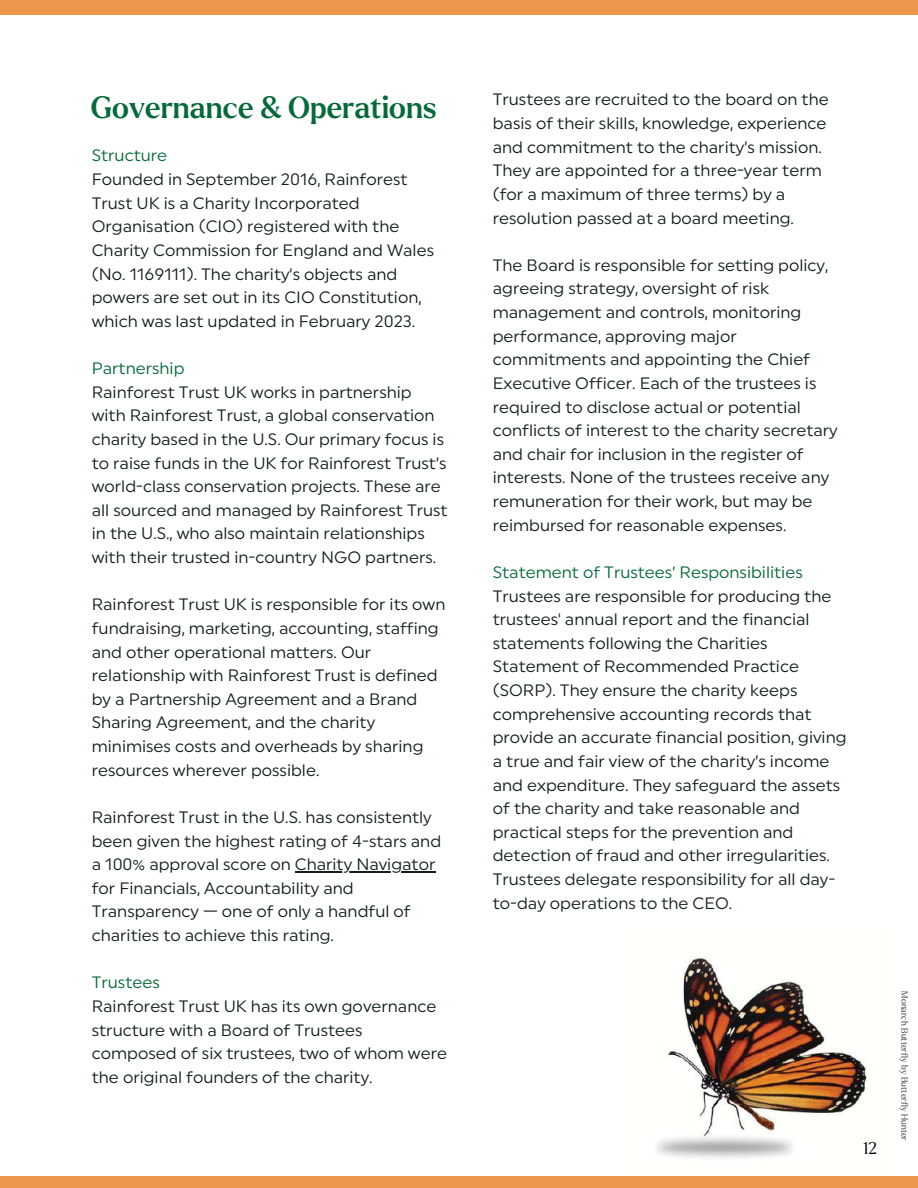
<style>
.page{position:relative;width:918px;height:1188px;background:#fff}
.page>*{position:absolute;margin:0;border:0;box-sizing:border-box;transform-origin:0 0}
.t1{font:500 30px "Larken";color:#046a38}
.t2{font:16.5px/23.7px "Uniform";color:#112019}
.t3{font:16.5px "Uniform";color:#046a38}
.t4{font:300 16.5px "Larken";color:#000}
.t5{font:300 9px "Larken";letter-spacing:.01em;color:#3f3e3f}
</style>
<div class="page">
<img style="left:656px;top:956px;width:212px;height:203px">
<div style="left:0;top:1176px;width:918px;height:12px;background:#eb964b"></div>
<hr style="left:295px;top:871px;width:140px;height:1px;background:#112019">
<div style="left:0;top:0;width:918px;height:14px;background:#eb964b"></div>
<h1 class="t1" style="left:91px;top:94px;width:347px">Governance &amp; Operations</h1>
<p class="t2" style="left:493px;top:89px;width:337px">Trustees are recruited to the board on the basis of their skills, knowledge, experience and commitment to the charity’s mission.<br>They are appointed for a three-year term (for a maximum of three terms) by a resolution passed at a board meeting.</p>
<p class="t2" style="left:493px;top:255px;width:347px">The Board is responsible for setting policy, agreeing strategy, oversight of risk management and controls, monitoring performance, approving major commitments and appointing the Chief Executive Officer. Each of the trustees is required to disclose actual or potential conflicts of interest to the charity secretary and chair for inclusion in the register of interests. None of the trustees receive any remuneration for their work, but may be reimbursed for reasonable expenses.</p>
<p class="t3" style="left:493px;top:566px;width:311px">Statement of Trustees’ Responsibilities</p>
<p class="t2" style="left:493px;top:586px;width:355px">Trustees are responsible for producing the trustees' annual report and the financial statements following the Charities Statement of Recommended Practice (SORP). They ensure the charity keeps comprehensive accounting records that provide an accurate financial position, giving a true and fair view of the charity’s income and expenditure. They safeguard the assets of the charity and take reasonable and practical steps for the prevention and detection of fraud and other irregularities.<br>Trustees delegate responsibility for all day&shy;to-day operations to the CEO.</p>
<p class="t3" style="left:92px;top:149px;width:77px">Structure</p>
<p class="t2" style="left:92px;top:169px;width:344px">Founded in September 2016, Rainforest Trust UK is a Charity Incorporated Organisation (CIO) registered with the Charity Commission for England and Wales (No. 1169111). The charity’s objects and powers are set out in its CIO Constitution, which was last updated in February 2023.</p>
<p class="t3" style="left:92px;top:362px;width:94px">Partnership</p>
<p class="t2" style="left:92px;top:382px;width:357px">Rainforest Trust UK works in partnership with Rainforest Trust, a global conservation charity based in the U.S. Our primary focus is to raise funds in the UK for Rainforest Trust’s world-class conservation projects. These are all sourced and managed by Rainforest Trust in the U.S., who also maintain relationships with their trusted in-country NGO partners.</p>
<p class="t2" style="left:92px;top:594px;width:355px">Rainforest Trust UK is responsible for its own fundraising, marketing, accounting, staffing and other operational matters. Our relationship with Rainforest Trust is defined by a Partnership Agreement and a Brand Sharing Agreement, and the charity minimises costs and overheads by sharing resources wherever possible.</p>
<p class="t2" style="left:92px;top:807px;width:351px">Rainforest Trust in the U.S. has consistently been given the highest rating of 4-stars and a 100% approval score on Charity Navigator for Financials, Accountability and Transparency — one of only a handful of charities to achieve this rating.</p>
<p class="t3" style="left:92px;top:976px;width:70px">Trustees</p>
<p class="t2" style="left:92px;top:996px;width:357px">Rainforest Trust UK has its own governance structure with a Board of Trustees composed of six trustees, two of whom were the original founders of the charity.</p>
<p class="t4" style="left:863px;top:1141px;width:15px">12</p>
<p class="t5" style="left:909px;top:991px;width:151px;rotate:90deg">Monarch Butterfly by Butterfly Hunter</p>
</div>
